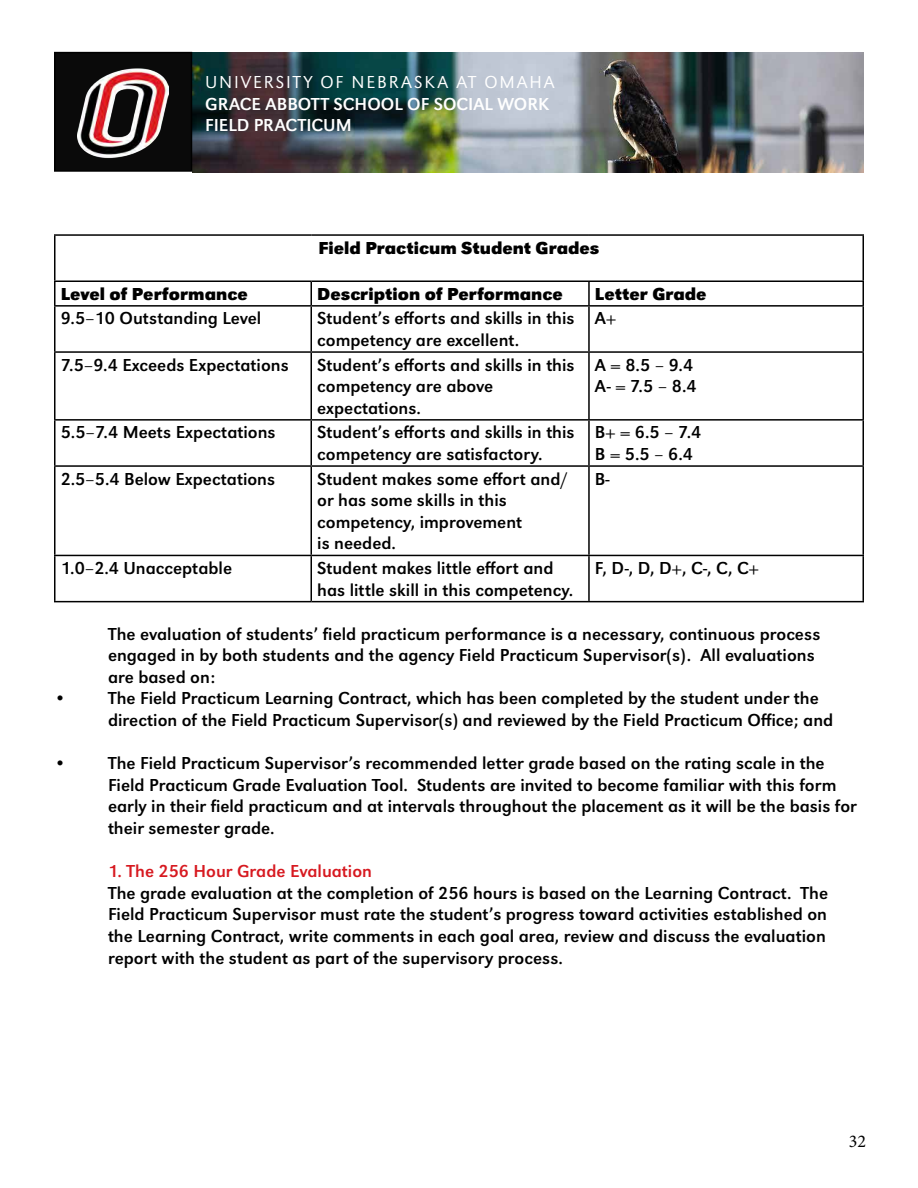
<style>
.page{position:relative;width:918px;height:1188px;background:#fff}
.page>*{position:absolute;margin:0;border:0;box-sizing:border-box;transform-origin:0 0}
.t1{font:18px/21.6px "URW Grotesk";color:#000}
.t2{font:700 18px "URW Grotesk";color:#000}
.t3{font:18px/21.6px "URW Grotesk";color:#fff}
.t4{font:18px "URW Grotesk";color:#d71920}
.t5{font:300 18px "URW Grotesk";letter-spacing:.1em;color:#fff}
.t6{font:18px "Minion Pro";color:#000}
</style>
<div class="page">
<hr style="left:54px;top:234px;width:257px;height:2px;background:#000">
<hr style="left:54px;top:236px;width:2px;height:44px;background:#000">
<hr style="left:311px;top:234px;width:278px;height:2px;background:#000">
<hr style="left:589px;top:234px;width:275px;height:2px;background:#000">
<hr style="left:862px;top:236px;width:2px;height:44px;background:#000">
<hr style="left:54px;top:280px;width:257px;height:2px;background:#000">
<hr style="left:54px;top:282px;width:2px;height:23px;background:#000">
<hr style="left:311px;top:280px;width:278px;height:2px;background:#000">
<hr style="left:310px;top:282px;width:2px;height:23px;background:#000">
<hr style="left:589px;top:280px;width:275px;height:2px;background:#000">
<hr style="left:588px;top:282px;width:2px;height:23px;background:#000">
<hr style="left:862px;top:282px;width:2px;height:23px;background:#000">
<hr style="left:54px;top:305px;width:257px;height:2px;background:#000">
<hr style="left:54px;top:307px;width:2px;height:44px;background:#000">
<hr style="left:311px;top:305px;width:278px;height:2px;background:#000">
<hr style="left:310px;top:307px;width:2px;height:44px;background:#000">
<hr style="left:589px;top:305px;width:275px;height:2px;background:#000">
<hr style="left:588px;top:307px;width:2px;height:44px;background:#000">
<hr style="left:862px;top:307px;width:2px;height:44px;background:#000">
<hr style="left:54px;top:351px;width:257px;height:2px;background:#000">
<hr style="left:54px;top:353px;width:2px;height:66px;background:#000">
<hr style="left:311px;top:351px;width:278px;height:2px;background:#000">
<hr style="left:310px;top:353px;width:2px;height:66px;background:#000">
<hr style="left:589px;top:351px;width:275px;height:2px;background:#000">
<hr style="left:588px;top:353px;width:2px;height:66px;background:#000">
<hr style="left:862px;top:353px;width:2px;height:66px;background:#000">
<hr style="left:54px;top:419px;width:257px;height:2px;background:#000">
<hr style="left:54px;top:421px;width:2px;height:44px;background:#000">
<hr style="left:311px;top:419px;width:278px;height:2px;background:#000">
<hr style="left:310px;top:421px;width:2px;height:44px;background:#000">
<hr style="left:589px;top:419px;width:275px;height:2px;background:#000">
<hr style="left:588px;top:421px;width:2px;height:44px;background:#000">
<hr style="left:862px;top:421px;width:2px;height:44px;background:#000">
<hr style="left:54px;top:465px;width:257px;height:2px;background:#000">
<hr style="left:54px;top:467px;width:2px;height:88px;background:#000">
<hr style="left:311px;top:465px;width:278px;height:2px;background:#000">
<hr style="left:310px;top:467px;width:2px;height:88px;background:#000">
<hr style="left:589px;top:465px;width:275px;height:2px;background:#000">
<hr style="left:588px;top:467px;width:2px;height:88px;background:#000">
<hr style="left:862px;top:467px;width:2px;height:88px;background:#000">
<hr style="left:54px;top:555px;width:257px;height:1px;background:#000">
<hr style="left:54px;top:556px;width:2px;height:45px;background:#000">
<hr style="left:311px;top:555px;width:278px;height:1px;background:#000">
<hr style="left:310px;top:556px;width:2px;height:45px;background:#000">
<hr style="left:589px;top:555px;width:275px;height:1px;background:#000">
<hr style="left:588px;top:556px;width:2px;height:45px;background:#000">
<hr style="left:862px;top:556px;width:2px;height:45px;background:#000">
<hr style="left:54px;top:601px;width:257px;height:1px;background:#000">
<hr style="left:311px;top:601px;width:278px;height:1px;background:#000">
<hr style="left:589px;top:601px;width:275px;height:1px;background:#000">
<img style="left:192px;top:52px;width:672px;height:120px">
<div style="left:55px;top:53px;width:136px;height:118px;background:#0a0a0a"></div>
<div style="left:54px;top:52px;width:138px;height:120px;border:2px solid #000"></div>
<img style="left:78px;top:68px;width:90px;height:90px">
<p class="t5" style="left:205px;top:72px;width:351px">UNIVERSITY OF NEBRASKA AT OMAHA</p>
<p class="t3" style="left:205px;top:93px;width:345px">GRACE ABBOTT SCHOOL OF SOCIAL WORK<br>FIELD PRACTICUM</p>
<p class="t2" style="left:319px;top:237px;width:282px">Field Practicum Student Grades</p>
<p class="t2" style="left:61px;top:283px;width:189px">Level of Performance</p>
<p class="t2" style="left:317px;top:283px;width:247px">Description of Performance</p>
<p class="t2" style="left:595px;top:283px;width:113px">Letter Grade</p>
<p class="t1" style="left:61px;top:308px;width:202px">9.5–10 Outstanding Level</p>
<p class="t1" style="left:317px;top:308px;width:259px">Student’s efforts and skills in this competency are excellent.</p>
<p class="t1" style="left:595px;top:308px;width:23px">A+</p>
<p class="t1" style="left:61px;top:354px;width:229px">7.5–9.4 Exceeds Expectations</p>
<p class="t1" style="left:317px;top:354px;width:259px">Student’s efforts and skills in this competency are above expectations.</p>
<p class="t1" style="left:595px;top:354px;width:103px">A = 8.5 – 9.4<br>A- = 7.5 – 8.4</p>
<p class="t1" style="left:61px;top:422px;width:216px">5.5–7.4 Meets Expectations</p>
<p class="t1" style="left:317px;top:422px;width:259px">Student’s efforts and skills in this competency are satisfactory.</p>
<p class="t1" style="left:595px;top:422px;width:108px">B+ = 6.5 – 7.4<br>B = 5.5 – 6.4</p>
<p class="t1" style="left:61px;top:468px;width:216px">2.5–5.4 Below Expectations</p>
<p class="t1" style="left:317px;top:468px;width:252px">Student makes some effort and/ or has some skills in this competency, improvement<br>is needed.</p>
<p class="t1" style="left:595px;top:468px;width:16px">B-</p>
<p class="t1" style="left:61px;top:557px;width:173px">1.0–2.4 Unacceptable</p>
<p class="t1" style="left:317px;top:557px;width:258px">Student makes little effort and has little skill in this competency.</p>
<p class="t1" style="left:595px;top:557px;width:165px">F, D-, D, D+, C-, C, C+</p>
<p class="t1" style="left:108px;top:623px;width:714px">The evaluation of students’ field practicum performance is a necessary, continuous process engaged in by both students and the agency Field Practicum Supervisor(s). All evaluations are based on:</p>
<p class="t1" style="left:108px;top:688px;width:727px;text-indent:-54px">• The Field Practicum Learning Contract, which has been completed by the student under the direction of the Field Practicum Supervisor(s) and reviewed by the Field Practicum Office; and</p>
<p class="t1" style="left:108px;top:752px;width:751px;text-indent:-54px">• The Field Practicum Supervisor’s recommended letter grade based on the rating scale in the Field Practicum Grade Evaluation Tool. Students are invited to become familiar with this form early in their field practicum and at intervals throughout the placement as it will be the basis for their semester grade.</p>
<p class="t4" style="left:108px;top:861px;width:266px">1. The 256 Hour Grade Evaluation</p>
<p class="t1" style="left:108px;top:882px;width:722px">The grade evaluation at the completion of 256 hours is based on the Learning Contract. The Field Practicum Supervisor must rate the student’s progress toward activities established on the Learning Contract, write comments in each goal area, review and discuss the evaluation report with the student as part of the supervisory process.</p>
<p class="t6" style="left:849px;top:1129px;width:19px">32</p>
</div>
